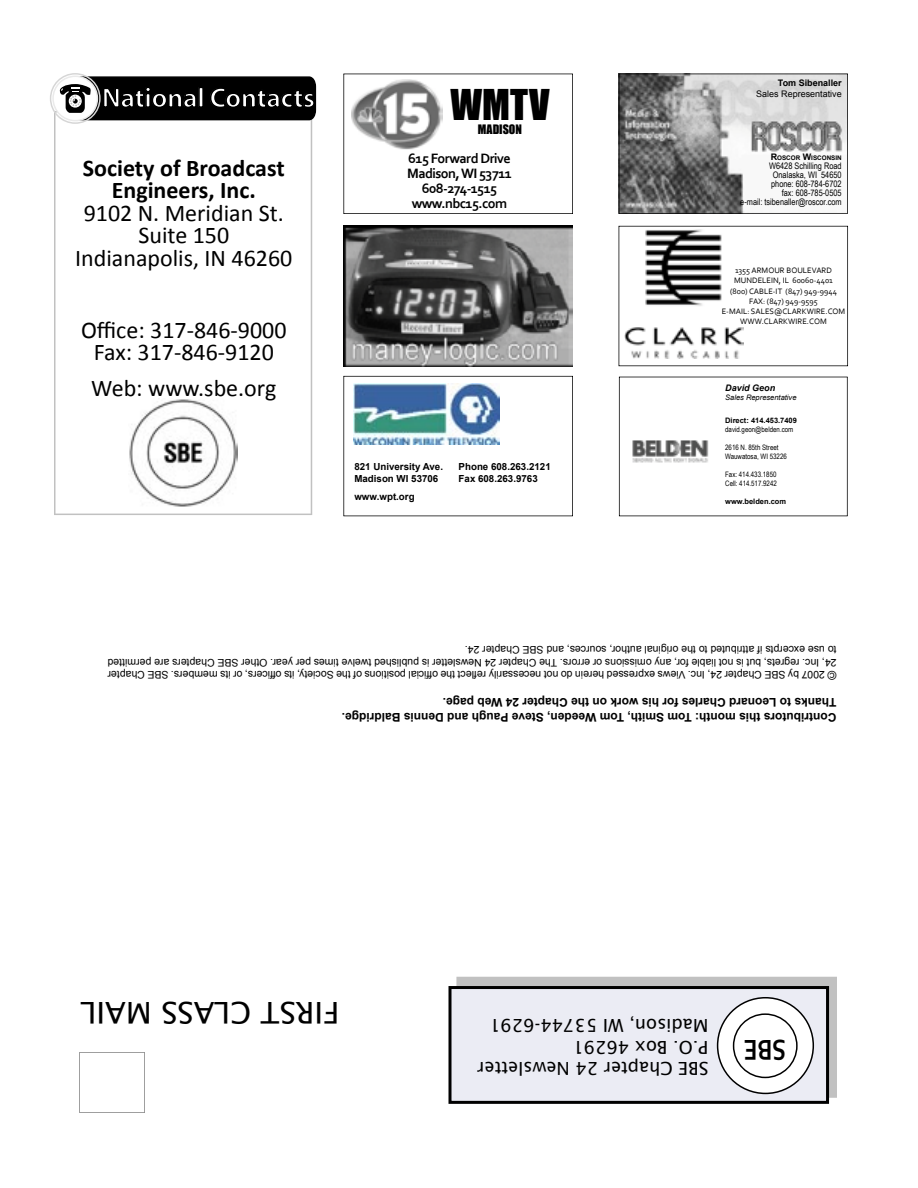
<style>
.page{position:relative;width:918px;height:1188px;background:#fff}
.page>*{position:absolute;margin:0;border:0;box-sizing:border-box;transform-origin:0 0}
.t1{font:39px "Impact";color:#000}
.t2{font:30px "Lucida Sans";color:#000}
.t3{font:700 30px "Corbel";color:#000;scale:.8 1}
.t4{font:700 27.75px "Myriad";letter-spacing:-.015em;color:#fff}
.t5{font:24px/22.5px "Calibri";color:#000;text-align:center}
.t6{font:700 24px/22.5px "Calibri";color:#000;text-align:center}
.t7{font:18px/21.6px "Lucida Sans";color:#000}
.t8{font:700 14.25px/15px "Corbel";letter-spacing:-.04em;color:#000;text-align:center}
.t9{font:700 12px/14.4px "Arial";color:#000}
.t10{font:12px "Impact";color:#000}
.t11{font:12px "Arial";color:#000}
.t12{font:10.5px/12.6px "Arial";color:#000}
.t13{font:700 9.75px/11.7px "Arial";color:#000}
.t14{font:9px/9px "Arial Narrow";color:#000;text-align:right}
.t15{font:9px "Arial";color:#000}
.t16{font:700 9px "Arial";color:#000}
.t17{font:italic 700 9px "Arial";color:#000}
.t18{font:8.25px/10.2px "Corbel";color:#000;text-align:center}
.t19{font:7.5px/9px "Arial Narrow";color:#000}
.t20{font:700 7.5px "Arial";color:#000}
.t21{font:italic 7.5px "Arial";color:#000}
.t22{font:700 6.3px "Arial";color:#000}
.s1{font-size:9px}
</style>
<div class="page">
<svg style="left:54px;top:124px;width:258px;height:391px"></svg>
<div style="left:456px;top:977px;width:381px;height:121px;background:#c1c1c1"></div>
<svg style="left:448px;top:986px;width:381px;height:118px;background:#d6d7de"></svg>
<svg style="left:717px;top:997px;width:97px;height:97px"></svg>
<svg style="left:80px;top:1052px;width:65px;height:61px"></svg>
<svg style="left:50px;top:73px;width:266px;height:51px"></svg>
<img style="left:128px;top:398px;width:110px;height:110px">
<svg style="left:619px;top:226px;width:229px;height:140px"></svg>
<img style="left:625px;top:230px;width:118px;height:128px">
<img style="left:343px;top:226px;width:230px;height:140px">
<svg style="left:343px;top:74px;width:230px;height:140px"></svg>
<img style="left:351px;top:79px;width:92px;height:73px">
<svg style="left:619px;top:74px;width:229px;height:140px"></svg>
<svg style="left:343px;top:376px;width:230px;height:140px"></svg>
<img style="left:354px;top:384px;width:146px;height:61px">
<svg style="left:619px;top:377px;width:229px;height:139px"></svg>
<img style="left:626px;top:436px;width:87px;height:28px">
<h3 class="t4" style="left:102px;top:83px;width:215px">National Contacts</h3>
<h3 class="t6" style="left:83px;top:155px;width:203px">Society of Broadcast<br>Engineers, Inc.</h3>
<h3 class="t5" style="left:75px;top:200px;width:219px">9102 N. Meridian St.<br>Suite 150<br>Indianapolis, IN 46260</h3>
<h3 class="t5" style="left:81px;top:317px;width:207px">Office: 317-846-9000<br>Fax: 317-846-9120</h3>
<h3 class="t5" style="left:91px;top:376px;width:187px">Web: www.sbe.org</h3>
<h1 class="t1" style="left:450px;top:75px;width:101px">WMTV</h1>
<p class="t10" style="left:478px;top:120px;width:46px">MADISON</p>
<h3 class="t8" style="left:407px;top:151px;width:106px">615 Forward Drive<br>Madison, WI 53711<br>608-274-1515 www.nbc15.com</h3>
<p class="t13" style="left:354px;top:461px;width:90px">821 University Ave.<br>Madison WI 53706</p>
<p class="t13" style="left:354px;top:491px;width:62px">www.wpt.org</p>
<p class="t13" style="left:459px;top:461px;width:94px">Phone 608.263.2121<br>Fax 608.263.9763</p>
<p class="t16" style="left:778px;top:77px;width:65px">Tom Sibenaller</p>
<p class="t15" style="left:756px;top:87px;width:87px">Sales Representative</p>
<p class="t22" style="left:771px;top:153px;width:73px"><span class="s1">R</span>OSCOR <span class="s1">W</span>ISCONSIN</p>
<p class="t14" style="left:740px;top:161px;width:103px">W6428 Schilling Road<br>Onalaska, WI 54650<br>phone: 608-784-6702<br>fax: 608-785-0505<br>e-mail: tsibenaller@roscor.com</p>
<p class="t18" style="left:722px;top:265px;width:125px">1355 ARMOUR BOULEVARD<br>MUNDELEIN, IL 60060-4401<br>(800) CABLE-IT (847) 949-9944<br>FAX: (847) 949-9595<br>E-MAIL: SALES@CLARKWIRE.COM<br>WWW.CLARKWIRE.COM</p>
<p class="t17" style="left:725px;top:382px;width:52px">David Geon</p>
<p class="t21" style="left:725px;top:393px;width:73px">Sales Representative</p>
<p class="t20" style="left:725px;top:415px;width:73px">Direct: 414.453.7409</p>
<p class="t19" style="left:725px;top:424px;width:70px">david.geon@belden.com</p>
<p class="t19" style="left:725px;top:442px;width:63px">2616 N. 85th Street<br>Wauwatosa, WI 53226</p>
<p class="t19" style="left:725px;top:469px;width:53px">Fax: 414.433.1850<br>Cell: 414.517.9242</p>
<p class="t20" style="left:725px;top:496px;width:62px">www.belden.com</p>
<p class="t12" style="left:837px;top:668px;width:730px;rotate:-180deg">24, Inc. regrets, but is not liable for, any omissions or errors. The Chapter 24 Newsletter is published twelve times per year. Other SBE Chapters are permitted to use excerpts if attributed to the original author, sources, and SBE Chapter 24.</p>
<p class="t12" style="left:825px;top:681px;width:719px;rotate:-180deg">2007 by SBE Chapter 24, Inc. Views expressed herein do not necessarily reflect the official positions of the Society, its officers, or its members. SBE Chapter</p>
<p class="t11" style="left:837px;top:683px;width:10px;rotate:-180deg">©</p>
<p class="t9" style="left:837px;top:724px;width:496px;rotate:-180deg">Contributors this month: Tom Smith, Tom Weeden, Steve Paugh and Dennis Baldridge.<br>Thanks to Leonard Charles for his work on the Chapter 24 Web page.</p>
<h2 class="t2" style="left:339px;top:1030px;width:260px;rotate:-180deg">FIRST CLASS MAIL</h2>
<h3 class="t7" style="left:708px;top:1080px;width:233px;rotate:-180deg">SBE Chapter 24 Newsletter<br>P.O. Box 46291<br>Madison, WI 53744-6291</h3>
<h2 class="t3" style="left:786px;top:1069px;width:55px;rotate:-180deg">SBE</h2>
</div>
